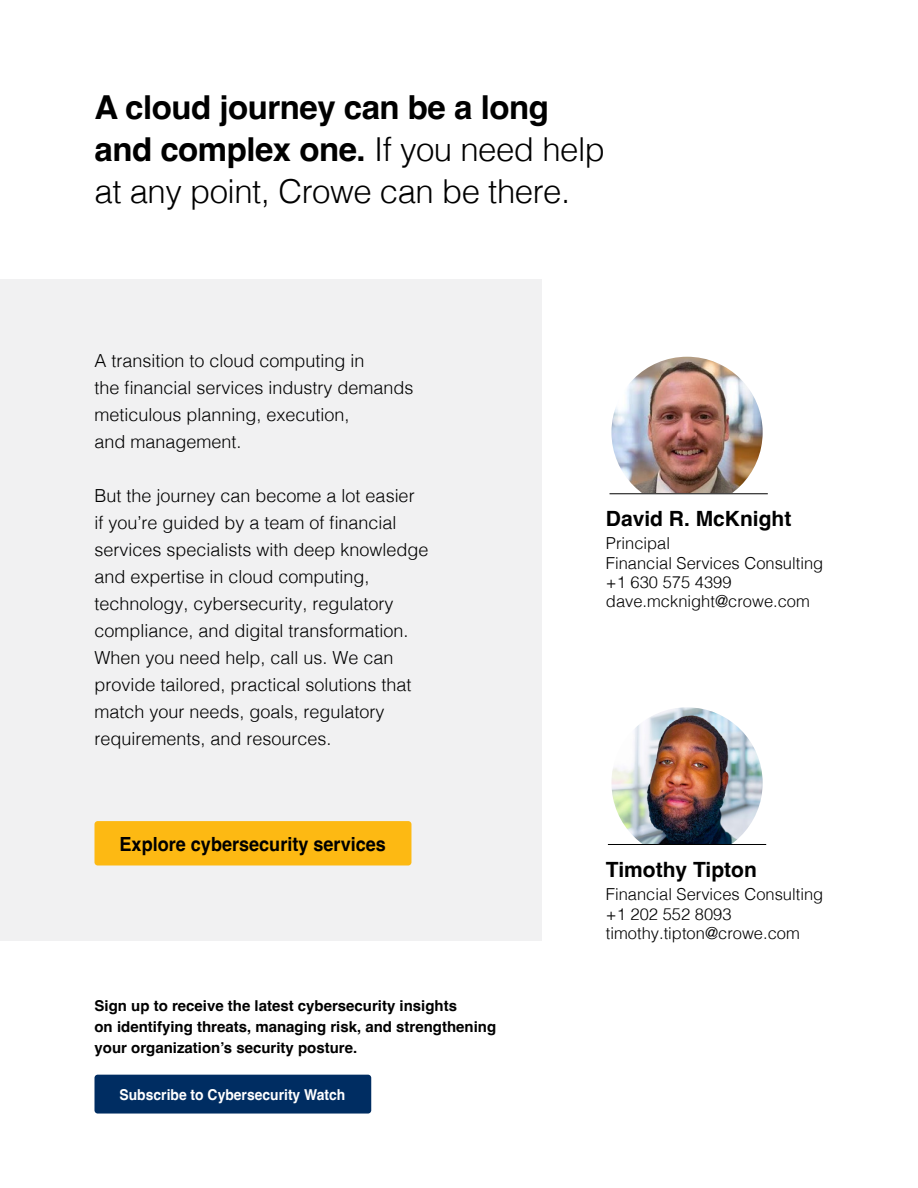
<style>
.page{position:relative;width:918px;height:1188px;background:#fff}
.page>*{position:absolute;margin:0;border:0;box-sizing:border-box;transform-origin:0 0}
.t1{font:300 33px/42px "Helvetica";letter-spacing:-.015em;color:#000}
.t2{font:700 21px "Helvetica";color:#000}
.t3{font:700 19.5px "Helvetica";color:#000;scale:.93 1}
.t4{font:300 18px/27px "Helvetica";color:#000}
.t5{font:300 16.5px/19.2px "Helvetica";color:#000}
.t6{font:700 15px/21px "Helvetica";color:#000}
.t7{font:700 15px "Helvetica";color:#fff;scale:.93 1}
.s1{font-weight:700}
</style>
<div class="page">
<img style="left:611px;top:707px;width:152px;height:152px;border-radius:76px">
<img style="left:611px;top:357px;width:152px;height:151px;border-radius:76px">
<div style="left:624px;top:494px;width:147px;height:28px;background:#fff"></div>
<div style="left:624px;top:844px;width:147px;height:29px;background:#fff"></div>
<hr style="left:608px;top:844px;width:158px;height:1px;background:#000">
<hr style="left:610px;top:494px;width:158px;height:1px;background:#000">
<div style="left:0;top:279px;width:541px;height:661px;background:#f1f1f2"></div>
<div style="left:95px;top:821px;width:316px;height:44px;background:#fdb913;border-radius:3px"></div>
<div style="left:95px;top:1075px;width:276px;height:39px;background:#002d62;border-radius:3px"></div>
<h1 class="t1" style="left:94px;top:84px;width:512px"><span class="s1">A cloud journey can be a long and complex one.</span> If you need help at any point, Crowe can be there.</h1>
<p class="t4" style="left:94px;top:345px;width:321px">A transition to cloud computing in<br>the financial services industry demands meticulous planning, execution,<br>and management.</p>
<p class="t4" style="left:94px;top:480px;width:336px">But the journey can become a lot easier<br>if you’re guided by a team of financial services specialists with deep knowledge and expertise in cloud computing, technology, cybersecurity, regulatory compliance, and digital transformation.<br>When you need help, call us. We can provide tailored, practical solutions that match your needs, goals, regulatory requirements, and resources.</p>
<p class="t3" style="left:120px;top:832px;width:288px">Explore cybersecurity services</p>
<p class="t6" style="left:94px;top:997px;width:403px">Sign up to receive the latest cybersecurity insights<br>on identifying threats, managing risk, and strengthening your organization’s security posture.</p>
<p class="t7" style="left:120px;top:1085px;width:244px">Subscribe to Cybersecurity Watch</p>
<p class="t2" style="left:606px;top:506px;width:187px">David R. McKnight</p>
<p class="t5" style="left:606px;top:533px;width:219px">Principal<br>Financial Services Consulting +1 630 575 4399 dave.mcknight@crowe.com</p>
<p class="t2" style="left:606px;top:857px;width:152px">Timothy Tipton</p>
<p class="t5" style="left:606px;top:884px;width:219px">Financial Services Consulting +1 202 552 8093 timothy.tipton@crowe.com</p>
</div>
